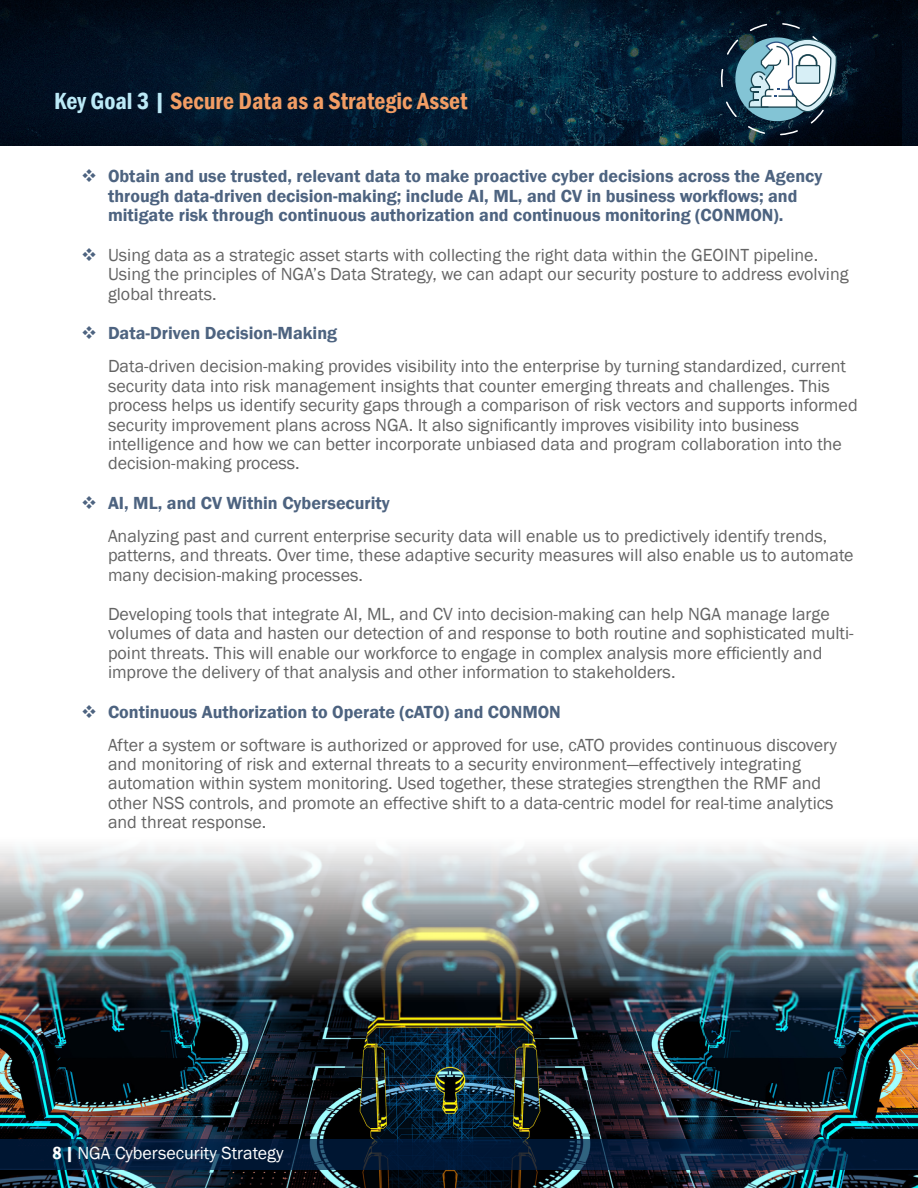
<style>
.page{position:relative;width:918px;height:1188px;background:#fff}
.page>*{position:absolute;margin:0;border:0;box-sizing:border-box;transform-origin:0 0}
.t1{font:600 condensed 24px "Franklin Gothic";color:#f29d64}
.t2{font:18px/19.4px "Franklin Gothic";color:#646464}
.t3{font:600 18px/19.4px "Franklin Gothic";color:#4d6380}
.t4{font:18px "Franklin Gothic";color:#fff}
.s1{color:#bceaf7}
.s2{font-weight:600;font-stretch:condensed}
</style>
<div class="page">
<img style="left:0;top:847px;width:918px;height:341px">
<svg style="left:0;top:1139px;width:918px;height:30px;background:#071f3e"></svg>
<img style="left:0;top:0;width:903px;height:146px">
<img style="left:903px;top:0;width:15px;height:146px">
<svg style="left:721px;top:23px;width:116px;height:112px"></svg>
<h1 class="t1" style="left:54px;top:85px;width:415px"><span class="s1">Key Goal 3 |</span> Secure Data as a Strategic Asset</h1>
<p class="t3" style="left:108px;top:167px;width:716px">Obtain and use trusted, relevant data to make proactive cyber decisions across the Agency through data-driven decision-making; include AI, ML, and CV in business workflows; and mitigate risk through continuous authorization and continuous monitoring (CONMON).</p>
<p class="t2" style="left:108px;top:246px;width:742px">Using data as a strategic asset starts with collecting the right data within the GEOINT pipeline.<br>Using the principles of NGA’s Data Strategy, we can adapt our security posture to address evolving global threats.</p>
<p class="t3" style="left:108px;top:324px;width:231px">Data-Driven Decision-Making</p>
<p class="t2" style="left:108px;top:357px;width:751px">Data-driven decision-making provides visibility into the enterprise by turning standardized, current security data into risk management insights that counter emerging threats and challenges. This process helps us identify security gaps through a comparison of risk vectors and supports informed security improvement plans across NGA. It also significantly improves visibility into business intelligence and how we can better incorporate unbiased data and program collaboration into the decision-making process.</p>
<p class="t3" style="left:108px;top:494px;width:283px">AI, ML, and CV Within Cybersecurity</p>
<p class="t2" style="left:108px;top:527px;width:747px">Analyzing past and current enterprise security data will enable us to predictively identify trends, patterns, and threats. Over time, these adaptive security measures will also enable us to automate many decision-making processes.</p>
<p class="t2" style="left:108px;top:604px;width:747px">Developing tools that integrate AI, ML, and CV into decision-making can help NGA manage large volumes of data and hasten our detection of and response to both routine and sophisticated multi&shy;point threats. This will enable our workforce to engage in complex analysis more efficiently and improve the delivery of that analysis and other information to stakeholders.</p>
<p class="t3" style="left:108px;top:702px;width:454px">Continuous Authorization to Operate (cATO) and CONMON</p>
<p class="t2" style="left:108px;top:735px;width:731px">After a system or software is authorized or approved for use, cATO provides continuous discovery and monitoring of risk and external threats to a security environment—effectively integrating automation within system monitoring. Used together, these strategies strengthen the RMF and other NSS controls, and promote an effective shift to a data-centric model for real-time analytics and threat response.</p>
<p class="t4" style="left:52px;top:1142px;width:233px"><span class="s2">8 |</span> NGA Cybersecurity Strategy</p>
</div>
